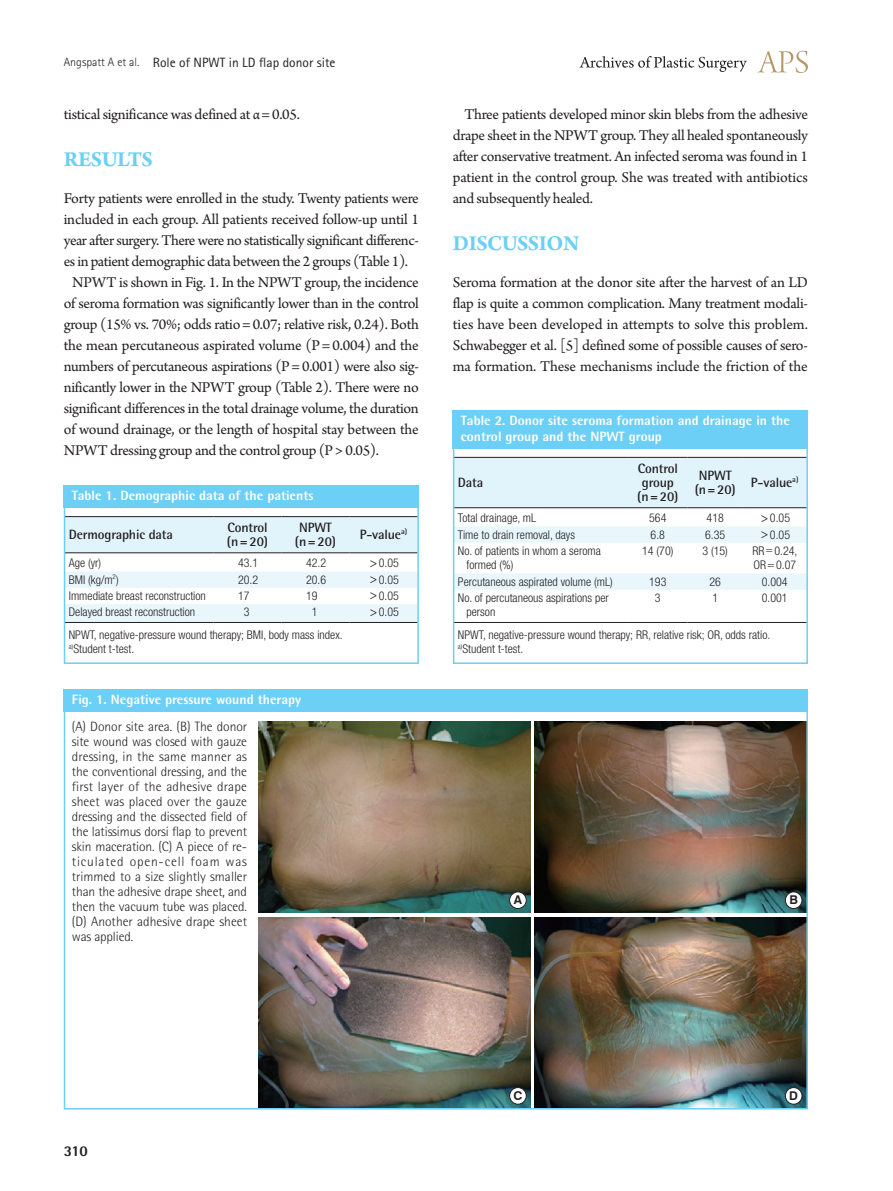
<style>
.page{position:relative;width:893px;height:1191px;background:#fff}
.page>*{position:absolute;margin:0;border:0;box-sizing:border-box;transform-origin:0 0}
.대제목{font:700 22.5px "Arno Pro";letter-spacing:-.02em;color:#6bcff6}
.본문{font:15.75px/21px "Arno Pro";letter-spacing:-.02em;color:#231f20;text-align:justify}
.본문_0{font:15.75px/21px "Arno Pro";letter-spacing:-.02em;color:#231f20;text-align:justify}
.t1{font:800 15px "Rotis Semi Sans Std";color:#231f20}
.그림설명{font:300 13.5px/15px "Rotis Semi Sans Std";letter-spacing:-.005em;color:#231f20;text-align:justify}
.표그림제목{font:800 13.5px/16.2px "Rotis Semi Sans Std";color:#fff}
.표열제목{font:700 13.5px/14.2px "Rotis Semi Sans Std";letter-spacing:-.01em;color:#231f20}
.하시라_제목{font:13.5px "Rotis Sans Serif Std";color:#231f20}
.t2{font:700 12.15px "Swiss 721 BT";color:#231f20}
.표본문{font:300 condensed 12px/14.4px "Helvetica Neue LT Std";color:#231f20}
.s1{font-weight:300;font-size:12px}
.s2{font-family:"Dotum";font-weight:400;font-stretch:normal}
</style>
<div class="page">
<svg style="left:757px;top:51px;width:51px;height:22px"></svg>
<svg style="left:579px;top:56px;width:168px;height:16px"></svg>
<svg style="left:67px;top:517px;width:349px;height:105px"></svg>
<hr style="left:65px;top:622px;width:148px;height:1px;background:#231f20">
<hr style="left:213px;top:622px;width:68px;height:1px;background:#231f20">
<hr style="left:281px;top:622px;width:69px;height:1px;background:#231f20">
<hr style="left:350px;top:622px;width:68px;height:1px;background:#231f20">
<hr style="left:65px;top:516px;width:148px;height:1px;background:#231f20">
<hr style="left:213px;top:516px;width:68px;height:1px;background:#231f20">
<hr style="left:281px;top:516px;width:69px;height:1px;background:#231f20">
<hr style="left:350px;top:516px;width:68px;height:1px;background:#231f20">
<hr style="left:65px;top:552px;width:148px;height:1px;background:#231f20">
<hr style="left:213px;top:552px;width:68px;height:1px;background:#231f20">
<hr style="left:281px;top:552px;width:69px;height:1px;background:#231f20">
<hr style="left:350px;top:552px;width:68px;height:1px;background:#231f20">
<div style="left:64px;top:485px;width:355px;height:23px;background:#6bcff6"></div>
<div style="left:64px;top:485px;width:355px;height:179px;border:2px solid #6bcff6"></div>
<svg style="left:456px;top:458px;width:349px;height:132px"></svg>
<hr style="left:454px;top:457px;width:174px;height:1px;background:#231f20">
<hr style="left:628px;top:457px;width:60px;height:1px;background:#231f20">
<hr style="left:688px;top:457px;width:55px;height:1px;background:#231f20">
<hr style="left:743px;top:457px;width:64px;height:1px;background:#231f20">
<hr style="left:454px;top:507px;width:174px;height:1px;background:#231f20">
<hr style="left:628px;top:507px;width:60px;height:1px;background:#231f20">
<hr style="left:688px;top:507px;width:55px;height:1px;background:#231f20">
<hr style="left:743px;top:507px;width:64px;height:1px;background:#231f20">
<hr style="left:454px;top:622px;width:174px;height:1px;background:#231f20">
<hr style="left:628px;top:622px;width:60px;height:1px;background:#231f20">
<hr style="left:688px;top:622px;width:55px;height:1px;background:#231f20">
<hr style="left:743px;top:622px;width:64px;height:1px;background:#231f20">
<div style="left:453px;top:410px;width:355px;height:38px;background:#6bcff6"></div>
<div style="left:453px;top:410px;width:355px;height:254px;border:2px solid #6bcff6"></div>
<div style="left:64px;top:689px;width:744px;height:23px;background:#6bcff6"></div>
<img style="left:535px;top:721px;width:270px;height:192px">
<img style="left:535px;top:917px;width:270px;height:189px">
<img style="left:259px;top:721px;width:272px;height:192px">
<img style="left:259px;top:917px;width:272px;height:189px">
<div style="left:510px;top:892px;width:16px;height:16px;background:#fff;border-radius:50%"></div>
<div style="left:509px;top:891px;width:17px;height:17px;border:1px solid #231f20;border-radius:50%"></div>
<div style="left:510px;top:1087px;width:16px;height:17px;background:#fff;border-radius:50%"></div>
<div style="left:509px;top:1087px;width:17px;height:17px;border:1px solid #231f20;border-radius:50%"></div>
<div style="left:785px;top:892px;width:17px;height:16px;background:#fff;border-radius:50%"></div>
<div style="left:785px;top:891px;width:17px;height:17px;border:1px solid #231f20;border-radius:50%"></div>
<div style="left:785px;top:1087px;width:17px;height:17px;background:#fff;border-radius:50%"></div>
<div style="left:785px;top:1087px;width:17px;height:17px;border:1px solid #231f20;border-radius:50%"></div>
<div style="left:64px;top:689px;width:744px;height:420px;border:2px solid #6bcff6"></div>
<p class="하시라_제목" style="left:64px;top:54px;width:273px"><span class="s1">Angspatt A et al.</span> Role of NPWT in LD flap donor site</p>
<p class="본문_0" style="left:64px;top:105px;width:238px">tistical significance was defined at α = 0.05.</p>
<p class="대제목" style="left:64px;top:147px;width:91px">RESULTS</p>
<p class="본문_0" style="left:64px;top:189px;width:357px">Forty patients were enrolled in the study. Twenty patients were included in each group. All patients received follow-up until 1 year after surgery. There were no statistically significant differenc&shy;es in patient demographic data between the 2 groups (Table 1).</p>
<p class="본문" style="left:64px;top:273px;width:357px;text-indent:9px">NPWT is shown in Fig. 1. In the NPWT group, the incidence of seroma formation was significantly lower than in the control group (15% vs. 70%; odds ratio = 0.07; relative risk, 0.24). Both the mean percutaneous aspirated volume (P = 0.004) and the numbers of percutaneous aspirations (P = 0.001) were also sig&shy;nificantly lower in the NPWT group (Table 2). There were no significant differences in the total drainage volume, the duration of wound drainage, or the length of hospital stay between the NPWT dressing group and the control group (P &gt; 0.05).</p>
<p class="표그림제목" style="left:72px;top:487px;width:243px">Table 1. Demographic data of the patients</p>
<p class="표열제목" style="left:69px;top:527px;width:106px">Dermographic data</p>
<p class="표열제목" style="left:227px;top:520px;width:43px">Control (n=20)</p>
<p class="표열제목" style="left:299px;top:520px;width:34px">NPWT</p>
<p class="표열제목" style="left:295px;top:534px;width:43px">(n=20)</p>
<p class="표열제목" style="left:360px;top:527px;width:49px">P-value<sup>a)</sup></p>
<p class="표본문" style="left:69px;top:556px;width:34px">Age (yr)</p>
<p class="표본문" style="left:238px;top:556px;width:22px">43.1</p>
<p class="표본문" style="left:306px;top:556px;width:22px">42.2</p>
<p class="표본문" style="left:370px;top:556px;width:31px"><span class="s2">&gt;</span>0.05</p>
<p class="표본문" style="left:69px;top:572px;width:51px">BMI (kg/m<sup>2</sup>)</p>
<p class="표본문" style="left:238px;top:572px;width:22px">20.2</p>
<p class="표본문" style="left:306px;top:572px;width:22px">20.6</p>
<p class="표본문" style="left:370px;top:572px;width:31px"><span class="s2">&gt;</span>0.05</p>
<p class="표본문" style="left:69px;top:588px;width:139px">Immediate breast reconstruction</p>
<p class="표본문" style="left:238px;top:588px;width:13px">17</p>
<p class="표본문" style="left:306px;top:588px;width:13px">19</p>
<p class="표본문" style="left:370px;top:588px;width:31px"><span class="s2">&gt;</span>0.05</p>
<p class="표본문" style="left:69px;top:604px;width:128px">Delayed breast reconstruction</p>
<p class="표본문" style="left:244px;top:604px;width:7px">3</p>
<p class="표본문" style="left:312px;top:604px;width:7px">1</p>
<p class="표본문" style="left:370px;top:604px;width:31px"><span class="s2">&gt;</span>0.05</p>
<p class="표본문" style="left:69px;top:627px;width:275px">NPWT, negative-pressure wound therapy; BMI, body mass index.</p>
<p class="표본문" style="left:69px;top:642px;width:67px"><sup>a)</sup>Student t-test.</p>
<p class="표그림제목" style="left:72px;top:691px;width:231px">Fig. 1. Negative pressure wound therapy</p>
<p class="그림설명" style="left:72px;top:719px;width:177px">(A) Donor site area. (B) The donor site wound was closed with gauze dressing, in the same manner as the conventional dressing, and the first layer of the adhesive drape sheet was placed over the gauze dressing and the dissected field of the latissimus dorsi flap to prevent skin maceration. (C) A piece of re&shy;ticulated open-cell foam was trimmed to a size slightly smaller than the adhesive drape sheet, and then the vacuum tube was placed. (D) Another adhesive drape sheet was applied.</p>
<p class="본문" style="left:453px;top:105px;width:357px;text-indent:12px">Three patients developed minor skin blebs from the adhesive drape sheet in the NPWT group. They all healed spontaneously after conservative treatment. An infected seroma was found in 1 patient in the control group. She was treated with antibiotics and subsequently healed.</p>
<p class="대제목" style="left:453px;top:231px;width:128px">DISCUSSION</p>
<p class="본문_0" style="left:453px;top:273px;width:357px">Seroma formation at the donor site after the harvest of an LD flap is quite a common complication. Many treatment modali&shy;ties have been developed in attempts to solve this problem.<br>Schwabegger et al. [5] defined some of possible causes of sero&shy;ma formation. These mechanisms include the friction of the</p>
<p class="표그림제목" style="left:461px;top:412px;width:330px">Table 2. Donor site seroma formation and drainage in the control group and the NPWT group</p>
<p class="표열제목" style="left:458px;top:475px;width:27px">Data</p>
<p class="표열제목" style="left:638px;top:461px;width:42px;text-align:center">Control group</p>
<p class="표열제목" style="left:637px;top:489px;width:43px">(n=20)</p>
<p class="표열제목" style="left:699px;top:468px;width:34px">NPWT</p>
<p class="표열제목" style="left:695px;top:482px;width:43px">(n=20)</p>
<p class="표열제목" style="left:751px;top:475px;width:49px">P-value<sup>a)</sup></p>
<p class="표본문" style="left:458px;top:511px;width:80px">Total drainage, mL</p>
<p class="표본문" style="left:649px;top:511px;width:19px">564</p>
<p class="표본문" style="left:707px;top:511px;width:19px">418</p>
<p class="표본문" style="left:761px;top:511px;width:31px"><span class="s2">&gt;</span>0.05</p>
<p class="표본문" style="left:458px;top:527px;width:119px">Time to drain removal, days</p>
<p class="표본문" style="left:651px;top:527px;width:16px">6.8</p>
<p class="표본문" style="left:705px;top:527px;width:22px">6.35</p>
<p class="표본문" style="left:761px;top:527px;width:31px"><span class="s2">&gt;</span>0.05</p>
<p class="표본문" style="left:466px;top:543px;width:136px;text-indent:-9px">No. of patients in whom a seroma formed (%)</p>
<p class="표본문" style="left:642px;top:543px;width:33px">14 (70)</p>
<p class="표본문" style="left:702px;top:543px;width:27px">3 (15)</p>
<p class="표본문" style="left:752px;top:543px;width:47px">RR<span class="s2">=</span>0.24,<br>OR<span class="s2">=</span>0.07</p>
<p class="표본문" style="left:458px;top:574px;width:156px">Percutaneous aspirated volume (mL)</p>
<p class="표본문" style="left:649px;top:574px;width:19px">193</p>
<p class="표본문" style="left:709px;top:574px;width:13px">26</p>
<p class="표본문" style="left:762px;top:574px;width:27px">0.004</p>
<p class="표본문" style="left:466px;top:590px;width:144px;text-indent:-9px">No. of percutaneous aspirations per person</p>
<p class="표본문" style="left:655px;top:590px;width:7px">3</p>
<p class="표본문" style="left:712px;top:590px;width:7px">1</p>
<p class="표본문" style="left:762px;top:590px;width:27px">0.001</p>
<p class="표본문" style="left:458px;top:627px;width:314px">NPWT, negative-pressure wound therapy; RR, relative risk; OR, odds ratio.</p>
<p class="표본문" style="left:458px;top:642px;width:67px"><sup>a)</sup>Student t-test.</p>
<p class="t2" style="left:514px;top:892px;width:10px">A</p>
<p class="t2" style="left:789px;top:892px;width:10px">B</p>
<p class="t1" style="left:64px;top:1141px;width:25px">310</p>
<p class="t2" style="left:513px;top:1088px;width:10px">C</p>
<p class="t2" style="left:789px;top:1088px;width:10px">D</p>
</div>
